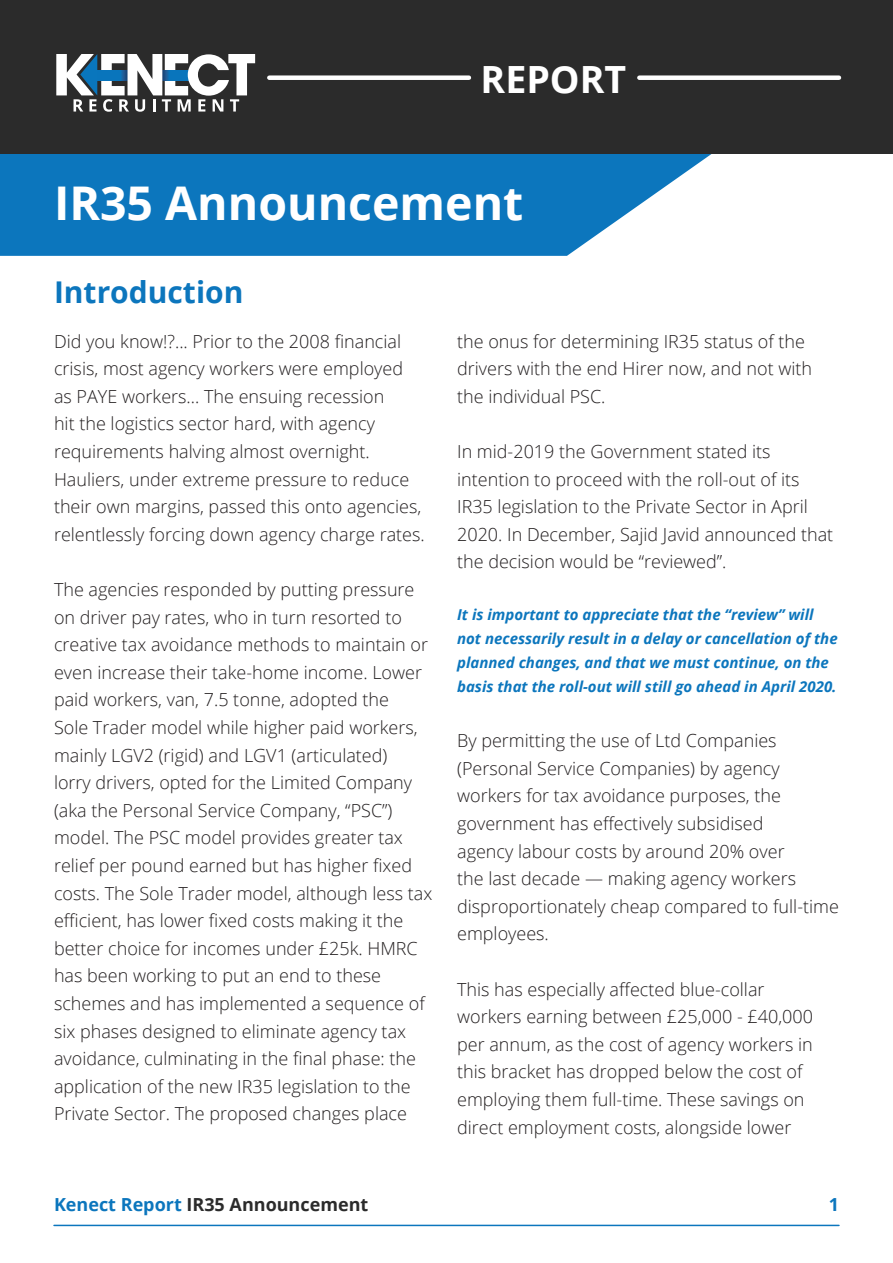
<style>
.page{position:relative;width:893px;height:1263px;background:#fff}
.page>*{position:absolute;margin:0;border:0;box-sizing:border-box;transform-origin:0 0}
.t1{font:700 46.5px "Open Sans";color:#fff}
.t2{font:700 37.5px "Open Sans";color:#fff}
.t3{font:700 30px "Open Sans";color:#0c76bd}
.body{font:300 18px/27.6px "Open Sans";color:#231f20}
.t4{font:700 18px "Open Sans";color:#2b2b2b}
.t5{font:700 18px "Open Sans";color:#0c76bd}
.Point_Break{font:italic 700 15px/24px "Open Sans";color:#0c76bd}
.s1{color:#0c76bd}
</style>
<div class="page">
<hr style="left:54px;top:1225px;width:785px;height:1px;background:#0c76bd">
<svg style="left:0;top:153px;width:713px;height:103px;background:#2583c2"></svg>
<div style="left:0;top:0;width:893px;height:153px;background:#2b2b2b"></div>
<svg style="left:56px;top:54px;width:199px;height:58px"></svg>
<div style="left:269px;top:75px;width:200px;height:5px;background:#fff"></div>
<div style="left:639px;top:75px;width:200px;height:5px;background:#fff"></div>
<p class="t2" style="left:481px;top:53px;width:147px">REPORT</p>
<p class="t1" style="left:54px;top:171px;width:471px">IR35 Announcement</p>
<p class="t3" style="left:54px;top:271px;width:191px">Introduction</p>
<p class="body" style="left:54px;top:327px;width:351px">Did you know!?... Prior to the 2008 financial crisis, most agency workers were employed</p>
<p class="body" style="left:54px;top:382px;width:372px">as PAYE workers... The ensuing recession<br>hit the logistics sector hard, with agency requirements halving almost overnight.<br>Hauliers, under extreme pressure to reduce their own margins, passed this onto agencies, relentlessly forcing down agency charge rates.</p>
<p class="body" style="left:54px;top:575px;width:380px">The agencies responded by putting pressure on driver pay rates, who in turn resorted to creative tax avoidance methods to maintain or even increase their take-home income. Lower paid workers, van, 7.5 tonne, adopted the<br>Sole Trader model while higher paid workers, mainly LGV2 (rigid) and LGV1 (articulated)<br>lorry drivers, opted for the Limited Company (aka the Personal Service Company, “PSC”) model. The PSC model provides greater tax relief per pound earned but has higher fixed costs. The Sole Trader model, although less tax efficient, has lower fixed costs making it the better choice for incomes under £25k. HMRC has been working to put an end to these schemes and has implemented a sequence of six phases designed to eliminate agency tax avoidance, culminating in the final phase: the application of the new IR35 legislation to the Private Sector. The proposed changes place</p>
<p class="body" style="left:457px;top:327px;width:356px">the onus for determining IR35 status of the drivers with the end Hirer now, and not with the individual PSC.</p>
<p class="body" style="left:457px;top:437px;width:378px">In mid-2019 the Government stated its intention to proceed with the roll-out of its IR35 legislation to the Private Sector in April 2020. In December, Sajid Javid announced that the decision would be “reviewed”.</p>
<p class="Point_Break" style="left:457px;top:602px;width:382px">It is important to appreciate that the “review” will not necessarily result in a delay or cancellation of the planned changes, and that we must continue, on the basis that the roll-out will still go ahead in April 2020.</p>
<p class="body" style="left:457px;top:726px;width:383px">By permitting the use of Ltd Companies (Personal Service Companies) by agency workers for tax avoidance purposes, the government has effectively subsidised<br>agency labour costs by around 20% over<br>the last decade — making agency workers disproportionately cheap compared to full-time employees.</p>
<p class="body" style="left:457px;top:975px;width:357px">This has especially affected blue-collar workers earning between £25,000 - £40,000 per annum, as the cost of agency workers in this bracket has dropped below the cost of employing them full-time. These savings on direct employment costs, alongside lower</p>
<p class="t4" style="left:54px;top:1191px;width:316px"><span class="s1">Kenect Report</span> IR35 Announcement</p>
<p class="t5" style="left:829px;top:1191px;width:12px">1</p>
</div>
